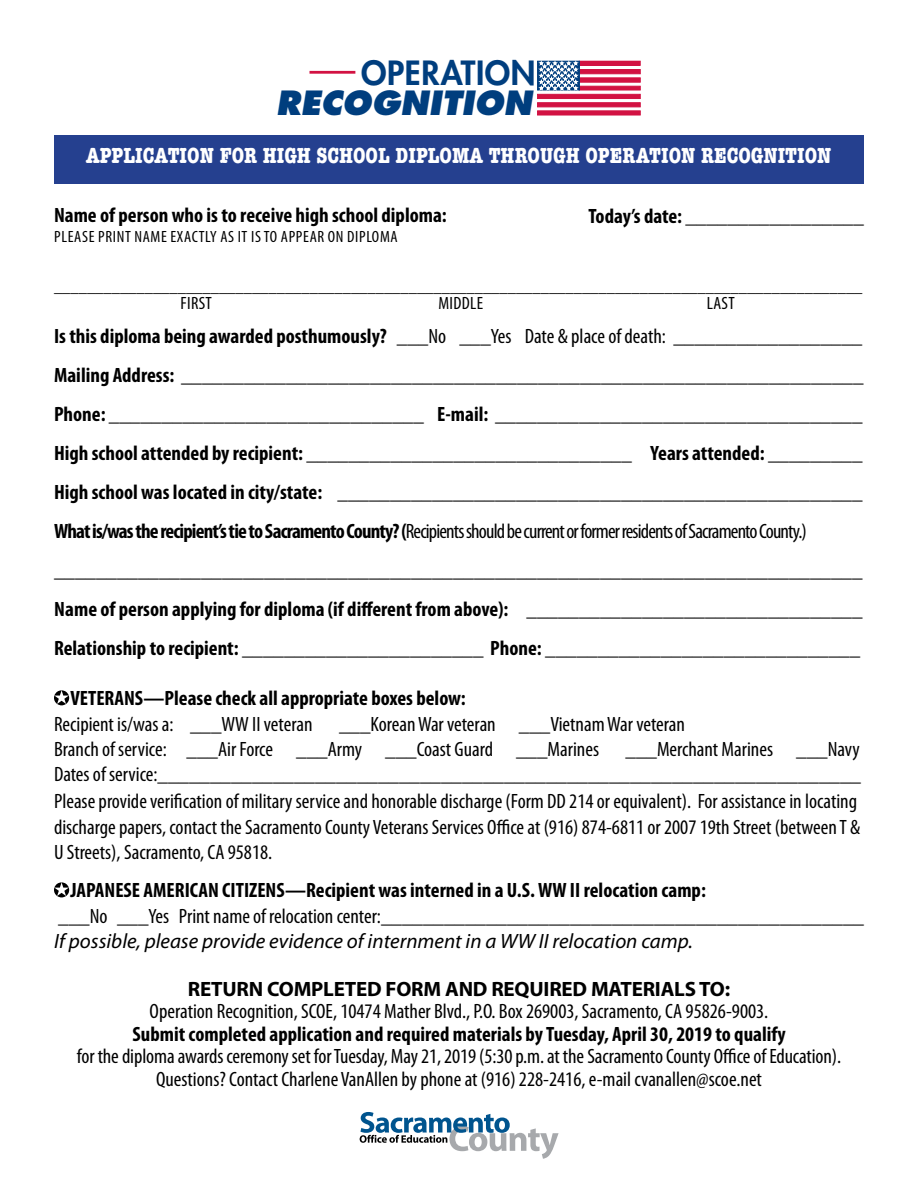
<style>
.page{position:relative;width:918px;height:1188px;background:#fff}
.page>*{position:absolute;margin:0;border:0;box-sizing:border-box;transform-origin:0 0}
.t1{font:italic 800 32.55px "Futura Std";color:#003e7e}
.t2{font:800 32.55px "Futura Std";letter-spacing:.02em;color:#003e7e}
.t3{font:700 condensed 22.5px "American Typewriter";color:#fff}
.t4{font:condensed 20.85px/25.2px "Myriad Pro";color:#000}
.t5{font:700 condensed 20.85px "Myriad Pro";color:#000}
.t6{font:condensed 20.85px "Myriad Pro";letter-spacing:-.04em;color:#000}
.t7{font:italic 20.85px "Myriad Pro";color:#000}
.t8{font:700 20.85px "Myriad Pro";letter-spacing:-.01em;color:#000}
.t9{font:condensed 17.85px "Myriad Pro";letter-spacing:.02em;color:#000}
.t10{font:condensed 16.35px "Myriad Pro";letter-spacing:.04em;color:#000}
.s1{font-weight:700}
.s2{font-weight:400}
</style>
<div class="page">
<div style="left:54px;top:135px;width:810px;height:48px;background:#25408f"></div>
<svg style="left:538px;top:65px;width:102px;height:46px"></svg>
<div style="left:579px;top:61px;width:61px;height:4px;border:1px solid #d21242"></div>
<svg style="left:579px;top:69px;width:61px;height:5px"></svg>
<div style="left:579px;top:78px;width:61px;height:4px;border:1px solid #d21242"></div>
<div style="left:579px;top:86px;width:61px;height:4px;border:1px solid #d21242"></div>
<svg style="left:538px;top:94px;width:102px;height:5px"></svg>
<hr style="left:538px;top:103px;width:102px;height:4px;background:#d21242">
<hr style="left:538px;top:111px;width:102px;height:4px;background:#d21242">
<svg style="left:538px;top:61px;width:41px;height:29px"></svg>
<svg style="left:540px;top:62px;width:37px;height:28px"></svg>
<hr style="left:310px;top:71px;width:45px;height:3px;background:#d21242">
<svg style="left:54px;top:690px;width:15px;height:15px"></svg>
<svg style="left:54px;top:882px;width:15px;height:15px"></svg>
<svg style="left:360px;top:1112px;width:199px;height:47px"></svg>
<h1 class="t2" style="left:361px;top:53px;width:176px">OPERATION</h1>
<h1 class="t1" style="left:276px;top:82px;width:258px">RECOGNITION</h1>
<p class="t3" style="left:86px;top:138px;width:747px">APPLICATION FOR HIGH SCHOOL DIPLOMA THROUGH OPERATION RECOGNITION</p>
<p class="t5" style="left:54px;top:202px;width:394px">Name of person who is to receive high school diploma:</p>
<p class="t10" style="left:54px;top:227px;width:345px">PLEASE PRINT NAME EXACTLY AS IT IS TO APPEAR ON DIPLOMA</p>
<p class="t5" style="left:588px;top:203px;width:277px">Today’s date: _________________</p>
<p class="t10" style="left:54px;top:277px;width:810px">__________________________________________________________________________________________________</p>
<p class="t9" style="left:181px;top:292px;width:33px">FIRST</p>
<p class="t9" style="left:438px;top:292px;width:46px">MIDDLE</p>
<p class="t9" style="left:707px;top:292px;width:30px">LAST</p>
<p class="t4" style="left:54px;top:323px;width:810px"><span class="s1">Is this diploma being awarded posthumously?</span> ___No ___Yes Date &amp; place of death: __________________</p>
<p class="t5" style="left:54px;top:362px;width:811px">Mailing Address: _________________________________________________________________</p>
<p class="t4" style="left:54px;top:401px;width:810px"><span class="s1">Phone:</span> ______________________________ <span class="s1">E-mail:</span> ___________________________________</p>
<p class="t5" style="left:54px;top:440px;width:810px">High school attended by recipient: <span class="s2">_______________________________</span> Years attended: <span class="s2">_________</span></p>
<p class="t4" style="left:54px;top:479px;width:810px"><span class="s1">High school was located in city/state: _</span>_________________________________________________</p>
<p class="t6" style="left:54px;top:518px;width:754px"><span class="s1">What is/was the recipient’s tie to Sacramento County? (</span>Recipients should be current or former residents of Sacramento County.)</p>
<p class="t4" style="left:54px;top:557px;width:810px">_____________________________________________________________________________</p>
<p class="t5" style="left:54px;top:596px;width:810px">Name of person applying for diploma (if different from above): ________________________________</p>
<p class="t5" style="left:54px;top:635px;width:808px">Relationship to recipient: _______________________ Phone: <span class="s2">______________________________</span></p>
<p class="t5" style="left:70px;top:685px;width:397px">VETERANS—Please check all appropriate boxes below:</p>
<p class="t4" style="left:54px;top:711px;width:260px">Recipient is/was a: ___WW II veteran</p>
<p class="t4" style="left:339px;top:711px;width:348px">___Korean War veteran ___Vietnam War veteran</p>
<p class="t4" style="left:54px;top:736px;width:547px">Branch of service: ___Air Force ___Army ___Coast Guard ___Marines</p>
<p class="t4" style="left:626px;top:736px;width:236px">___Merchant Marines ___Navy</p>
<p class="t4" style="left:54px;top:761px;width:809px">Dates of service:___________________________________________________________________</p>
<p class="t4" style="left:54px;top:789px;width:808px">Please provide verification of military service and honorable discharge (Form DD 214 or equivalent). For assistance in locating discharge papers, contact the Sacramento County Veterans Services Office at (916) 874-6811 or 2007 19th Street (between T &amp;<br>U Streets), Sacramento, CA 95818.</p>
<p class="t5" style="left:70px;top:877px;width:637px">JAPANESE AMERICAN CITIZENS—Recipient was interned in a U.S. WW II relocation camp:</p>
<p class="t4" style="left:58px;top:903px;width:807px">___No ___Yes Print name of relocation center:______________________________________________</p>
<p class="t7" style="left:54px;top:928px;width:640px">If possible, please provide evidence of internment in a WW II relocation camp.</p>
<p class="t8" style="left:188px;top:975px;width:544px">RETURN COMPLETED FORM AND REQUIRED MATERIALS TO:</p>
<p class="t4" style="left:150px;top:999px;width:620px">Operation Recognition, SCOE, 10474 Mather Blvd., P.O. Box 269003, Sacramento, CA 95826-9003.</p>
<p class="t5" style="left:132px;top:1021px;width:655px">Submit completed application and required materials by Tuesday, April 30, 2019 to qualify</p>
<p class="t4" style="left:77px;top:1044px;width:766px">for the diploma awards ceremony set for Tuesday, May 21, 2019 (5:30 p.m. at the Sacramento County Office of Education).</p>
<p class="t4" style="left:156px;top:1066px;width:607px">Questions? Contact Charlene VanAllen by phone at (916) 228-2416, e-mail cvanallen@scoe.net</p>
</div>
